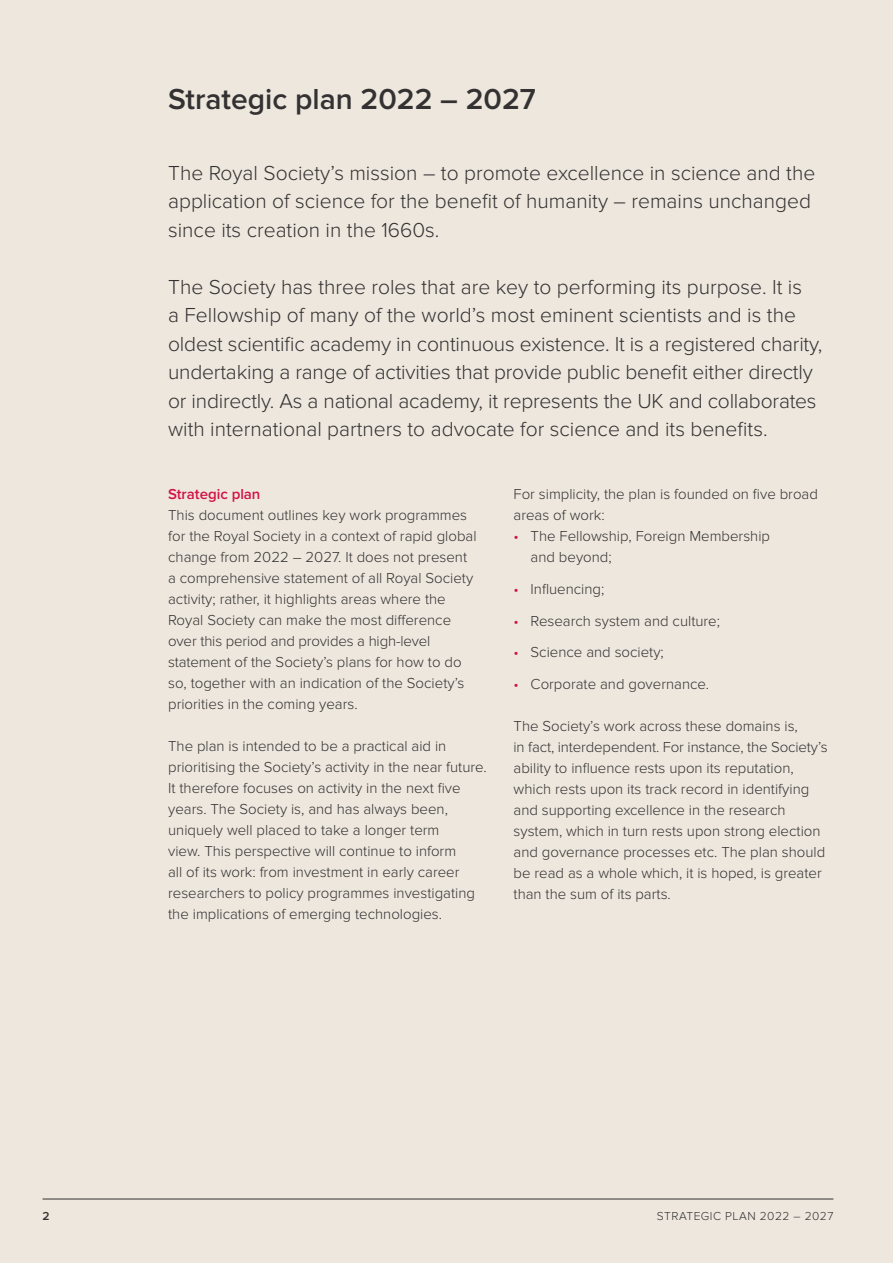
<style>
.page{position:relative;width:893px;height:1263px;background:#ede7dd}
.page>*{position:absolute;margin:0;border:0;box-sizing:border-box;transform-origin:0 0}
.Heading_1{font:600 30px "Proxima Nova";color:#333132}
.Body_copy{font:300 21px/28.5px "Proxima Nova";color:#333132}
.Body_copy-2{font:300 15px/21px "Proxima Nova";color:#333132}
.Subhead_1{font:600 15px "Proxima Nova";color:#d31245}
.t1{font:300 12px "Proxima Nova";letter-spacing:.04em;color:#333132}
.t2{font:600 12px "Proxima Nova";color:#333132}
.s1{color:#d31245}
</style>
<div class="page">
<hr style="left:43px;top:1199px;width:790px;height:1px;background:#333132">
<p class="Heading_1" style="left:168px;top:81px;width:369px">Strategic plan 2022 – 2027</p>
<p class="Body_copy" style="left:168px;top:159px;width:649px">The Royal Society’s mission – to promote excellence in science and the application of science for the benefit of humanity – remains unchanged since its creation in the 1660s.</p>
<p class="Body_copy" style="left:168px;top:273px;width:656px">The Society has three roles that are key to performing its purpose. It is<br>a Fellowship of many of the world’s most eminent scientists and is the oldest scientific academy in continuous existence. It is a registered charity, undertaking a range of activities that provide public benefit either directly or indirectly. As a national academy, it represents the UK and collaborates with international partners to advocate for science and its benefits.</p>
<p class="Subhead_1" style="left:168px;top:486px;width:94px">Strategic plan</p>
<p class="Body_copy-2" style="left:168px;top:505px;width:310px">This document outlines key work programmes for the Royal Society in a context of rapid global change from 2022 – 2027. It does not present a comprehensive statement of all Royal Society activity; rather, it highlights areas where the Royal Society can make the most difference over this period and provides a high-level statement of the Society’s plans for how to do so, together with an indication of the Society’s priorities in the coming years.</p>
<p class="Body_copy-2" style="left:168px;top:736px;width:320px">The plan is intended to be a practical aid in prioritising the Society’s activity in the near future.<br>It therefore focuses on activity in the next five years. The Society is, and has always been, uniquely well placed to take a longer term<br>view. This perspective will continue to inform<br>all of its work: from investment in early career researchers to policy programmes investigating the implications of emerging technologies.</p>
<p class="Body_copy-2" style="left:514px;top:484px;width:306px">For simplicity, the plan is founded on five broad areas of work:</p>
<p class="Body_copy-2" style="left:531px;top:526px;width:241px;text-indent:-17px"><span class="s1">•</span> The Fellowship, Foreign Membership and beyond;</p>
<p class="Body_copy-2" style="left:514px;top:579px;width:92px"><span class="s1">•</span> Influencing;</p>
<p class="Body_copy-2" style="left:514px;top:610px;width:208px"><span class="s1">•</span> Research system and culture;</p>
<p class="Body_copy-2" style="left:514px;top:642px;width:152px"><span class="s1">•</span> Science and society;</p>
<p class="Body_copy-2" style="left:514px;top:673px;width:197px"><span class="s1">•</span> Corporate and governance.</p>
<p class="Body_copy-2" style="left:514px;top:715px;width:315px">The Society’s work across these domains is,<br>in fact, interdependent. For instance, the Society’s ability to influence rests upon its reputation, which rests upon its track record in identifying and supporting excellence in the research system, which in turn rests upon strong election and governance processes etc. The plan should be read as a whole which, it is hoped, is greater than the sum of its parts.</p>
<p class="t2" style="left:43px;top:1209px;width:9px">2</p>
<p class="t1" style="left:657px;top:1209px;width:178px">STRATEGIC PLAN 2022 – 2027</p>
</div>
